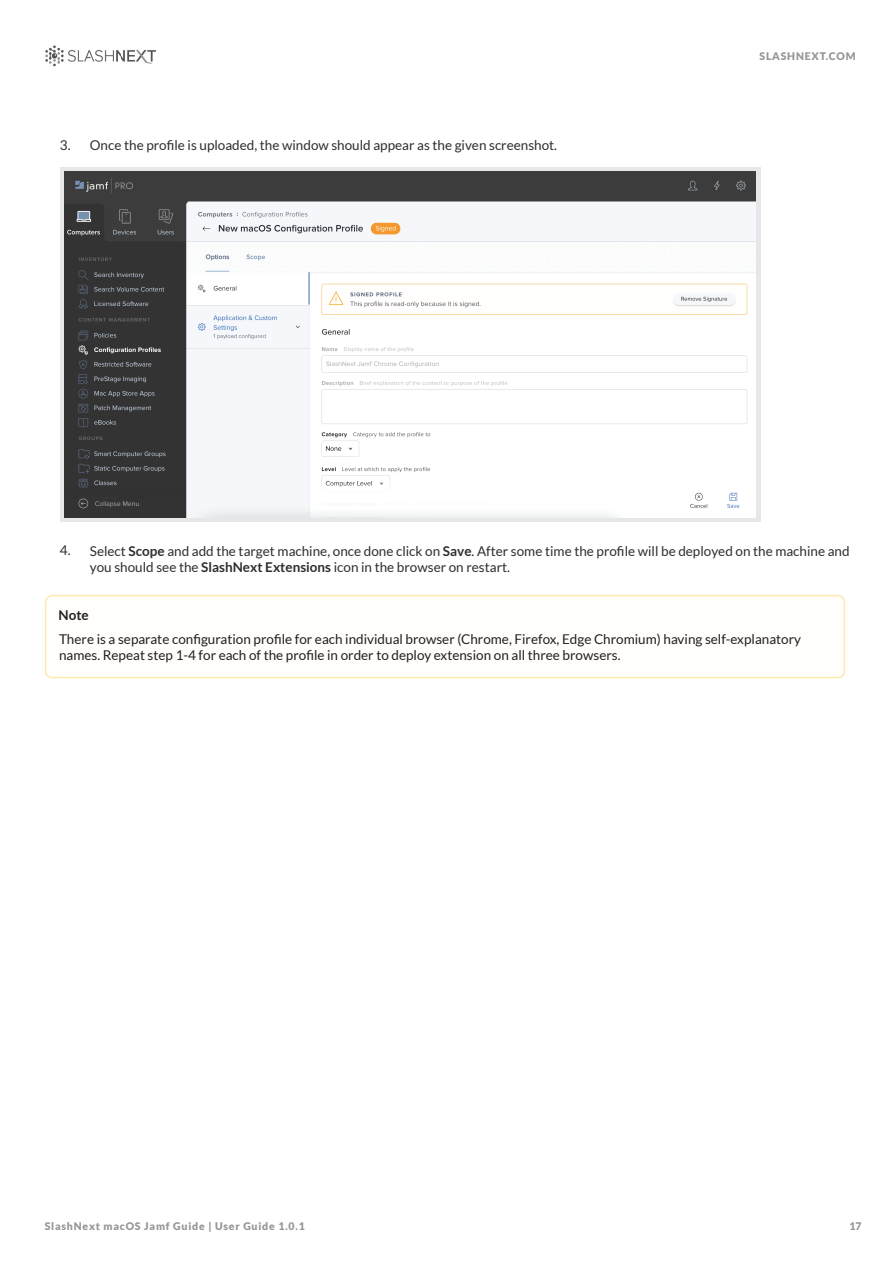
<style>
.page{position:relative;width:893px;height:1263px;background:#fff}
.page>*{position:absolute;margin:0;border:0;box-sizing:border-box;transform-origin:0 0}
.t1{font:13.5px/16.2px "Lato";color:#302d2d}
.t2{font:13.5px/16.2px "Lato";color:#231f20}
.t3{font:700 13.5px "Lato";color:#231f20}
.t4{font:900 10.5px "Lato";letter-spacing:.075em;color:#969696}
.s1{font-weight:700}
</style>
<div class="page">
<img style="left:45px;top:45px;width:111px;height:22px">
<div style="left:60px;top:167px;width:700px;height:354px;background:#e6e7e8"></div>
<img style="left:64px;top:171px;width:691px;height:346px">
<div style="left:46px;top:596px;width:798px;height:82px;background:#fffefa;border-radius:7px"></div>
<div style="left:45px;top:595px;width:800px;height:83px;border:2px solid #fde9af;border-radius:7px"></div>
<p class="t1" style="left:60px;top:137px;width:499px">3. Once the profile is uploaded, the window should appear as the given screenshot.</p>
<p class="t4" style="left:760px;top:50px;width:98px">SLASHNEXT.COM</p>
<p class="t1" style="left:90px;top:542px;width:761px;text-indent:-30px">4. Select <span class="s1">Scope</span> and add the target machine, once done click on <span class="s1">Save</span>. After some time the profile will be deployed on the machine and you should see the <span class="s1">SlashNext Extensions</span> icon in the browser on restart.</p>
<p class="t3" style="left:59px;top:607px;width:32px">Note</p>
<p class="t2" style="left:59px;top:631px;width:744px">There is a separate configuration profile for each individual browser (Chrome, Firefox, Edge Chromium) having self-explanatory names. Repeat step 1-4 for each of the profile in order to deploy extension on all three browsers.</p>
<p class="t4" style="left:45px;top:1220px;width:262px">SlashNext macOS Jamf Guide | User Guide 1.0.1</p>
<p class="t4" style="left:849px;top:1220px;width:14px">17</p>
</div>
